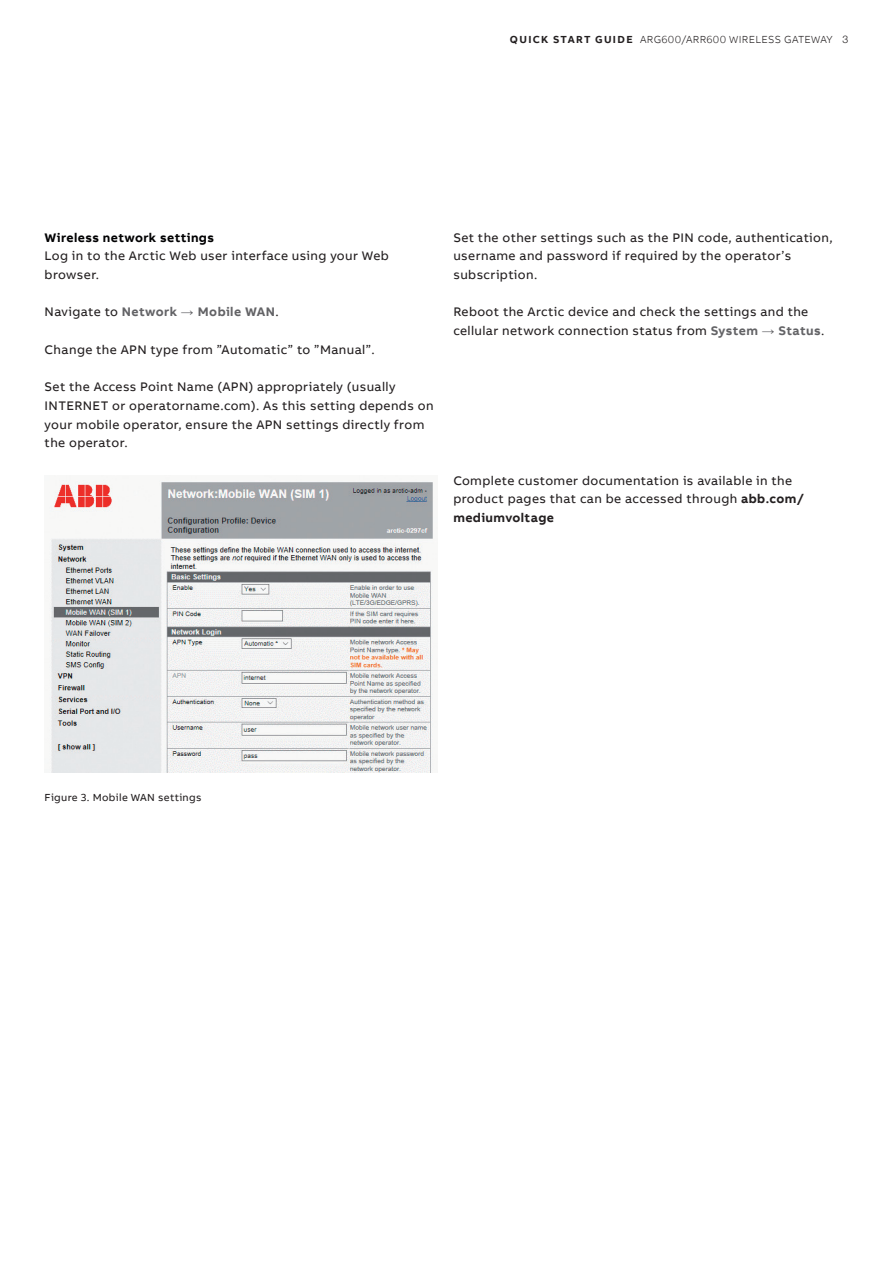
<style>
.page{position:relative;width:893px;height:1263px;background:#fff}
.page>*{position:absolute;margin:0;border:0;box-sizing:border-box;transform-origin:0 0}
.t1{font:12.75px/18.8px "AB Bvoice";letter-spacing:.03em;color:#231f20}
.t2{font:700 12.75px "AB Bvoice";letter-spacing:.03em;color:#636366}
.t3{font:700 12.75px "AB Bvoice";letter-spacing:.03em;color:#000002}
.t4{font:300 10.5px "AB Bvoice";letter-spacing:.03em;color:#231f20}
.t5{font:10.5px "AB Bvoice";letter-spacing:.03em;color:#231f20}
.s1{font-weight:700}
.s2{font-family:"Helvetica Neue LT Pro"}
.s3{font-weight:400;color:#231f20}
.s4{font-family:"Arial";font-weight:400}
.s5{font-weight:700;color:#636366}
.s6{font-family:"Arial";color:#636366}
</style>
<div class="page">
<img style="left:49px;top:480px;width:384px;height:292px">
<p class="t4" style="left:510px;top:34px;width:340px"><span class="s1">QUICK START GUIDE</span> ARG600/ARR600 WIRELESS GATEWAY <span class="s2">3</span></p>
<p class="t3" style="left:45px;top:229px;width:171px">Wireless network settings</p>
<p class="t1" style="left:45px;top:247px;width:346px">Log in to the Arctic Web user interface using your Web browser.</p>
<p class="t2" style="left:45px;top:304px;width:235px"><span class="s3">Navigate to</span> Network <span class="s4">→</span> Mobile WAN<span class="s3">.</span></p>
<p class="t1" style="left:45px;top:340px;width:332px">Change the APN type from ”Automatic” to ”Manual”.</p>
<p class="t1" style="left:45px;top:378px;width:390px">Set the Access Point Name (APN) appropriately (usually INTERNET or operatorname.com). As this setting depends on your mobile operator, ensure the APN settings directly from the operator.</p>
<p class="t1" style="left:453px;top:228px;width:381px">Set the other settings such as the PIN code, authentication, username and password if required by the operator’s subscription.</p>
<p class="t1" style="left:453px;top:303px;width:372px">Reboot the Arctic device and check the settings and the cellular network connection status from <span class="s5">System</span> <span class="s6">→</span> <span class="s5">Status</span>.</p>
<p class="t1" style="left:453px;top:471px;width:352px">Complete customer documentation is available in the product pages that can be accessed through <span class="s1">abb.com/ mediumvoltage</span></p>
<p class="t5" style="left:45px;top:791px;width:158px">Figure 3. Mobile WAN settings</p>
</div>
